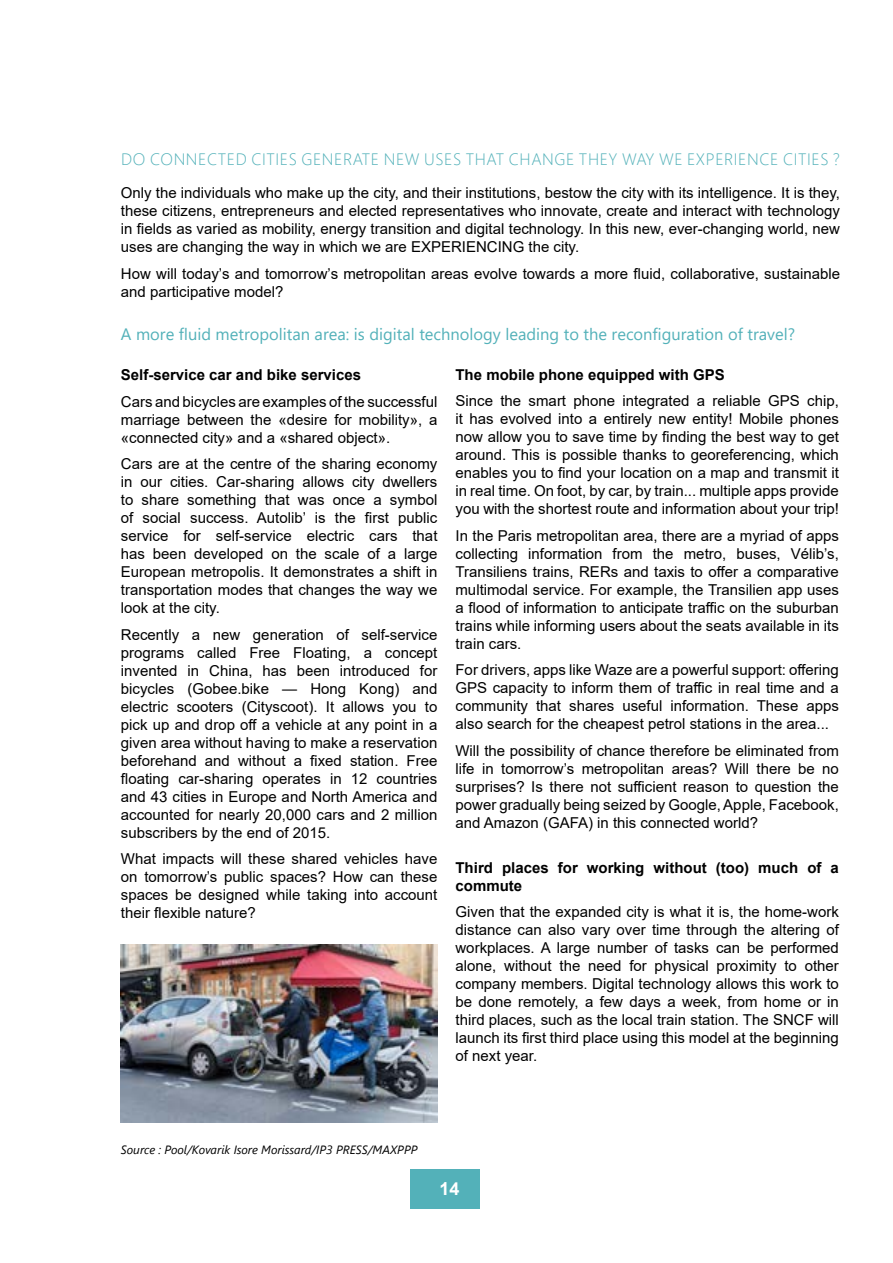
<style>
.page{position:relative;width:893px;height:1263px;background:#fff}
.page>*{position:absolute;margin:0;border:0;box-sizing:border-box;transform-origin:0 0}
.t1{font:700 18px "Arial";color:#fff}
.t2{font:16.5px "Segoe UI";color:#53b1b9}
.t3{font:300 16.5px "Segoe UI";letter-spacing:.035em;color:#53b1b9}
.t4{font:15px/18px "Arial";color:#000;text-align:justify}
.t5{font:700 15px/18px "Arial";color:#000}
.t6{font:italic 12px "Segoe UI";color:#000}
</style>
<div class="page">
<div style="left:410px;top:1169px;width:70px;height:40px;background:#53b1b9"></div>
<img style="left:121px;top:944px;width:316px;height:178px">
<p class="t3" style="left:121px;top:144px;width:720px">DO CONNECTED CITIES GENERATE NEW USES THAT CHANGE THEY WAY WE EXPERIENCE CITIES ?</p>
<p class="t4" style="left:121px;top:184px;width:721px">Only the individuals who make up the city, and their institutions, bestow the city with its intelligence. It is they, these citizens, entrepreneurs and elected representatives who innovate, create and interact with technology in fields as varied as mobility, energy transition and digital technology. In this new, ever-changing world, new uses are changing the way in which we are EXPERIENCING the city.</p>
<p class="t4" style="left:121px;top:264px;width:721px">How will today’s and tomorrow’s metropolitan areas evolve towards a more fluid, collaborative, sustainable and participative model?</p>
<p class="t2" style="left:121px;top:318px;width:676px">A more fluid metropolitan area: is digital technology leading to the reconfiguration of travel?</p>
<p class="t5" style="left:455px;top:365px;width:269px">The mobile phone equipped with GPS</p>
<p class="t4" style="left:455px;top:392px;width:385px">Since the smart phone integrated a reliable GPS chip, it has evolved into a entirely new entity! Mobile phones now allow you to save time by finding the best way to get around. This is possible thanks to georeferencing, which enables you to find your location on a map and transmit it in real time. On foot, by car, by train... multiple apps provide you with the shortest route and information about your trip!</p>
<p class="t4" style="left:455px;top:526px;width:385px">In the Paris metropolitan area, there are a myriad of apps collecting information from the metro, buses, Vélib’s, Transiliens trains, RERs and taxis to offer a comparative multimodal service. For example, the Transilien app uses a flood of information to anticipate traffic on the suburban trains while informing users about the seats available in its train cars.</p>
<p class="t4" style="left:455px;top:661px;width:385px">For drivers, apps like Waze are a powerful support: offering GPS capacity to inform them of traffic in real time and a community that shares useful information. These apps also search for the cheapest petrol stations in the area...</p>
<p class="t4" style="left:455px;top:741px;width:385px">Will the possibility of chance therefore be eliminated from life in tomorrow’s metropolitan areas? Will there be no surprises? Is there not sufficient reason to question the power gradually being seized by Google, Apple, Facebook, and Amazon (GAFA) in this connected world?</p>
<p class="t5" style="left:121px;top:366px;width:242px">Self-service car and bike services</p>
<p class="t4" style="left:121px;top:392px;width:318px">Cars and bicycles are examples of the successful marriage between the «desire for mobility», a «connected city» and a «shared object».</p>
<p class="t4" style="left:121px;top:455px;width:318px">Cars are at the centre of the sharing economy in our cities. Car-sharing allows city dwellers to share something that was once a symbol of social success. Autolib’ is the first public service for self-service electric cars that has been developed on the scale of a large European metropolis. It demonstrates a shift in transportation modes that changes the way we look at the city.</p>
<p class="t4" style="left:121px;top:625px;width:318px">Recently a new generation of self-service programs called Free Floating, a concept invented in China, has been introduced for bicycles (Gobee.bike — Hong Kong) and electric scooters (Cityscoot). It allows you to pick up and drop off a vehicle at any point in a given area without having to make a reservation beforehand and without a fixed station. Free floating car-sharing operates in 12 countries and 43 cities in Europe and North America and accounted for nearly 20,000 cars and 2 million subscribers by the end of 2015.</p>
<p class="t4" style="left:121px;top:850px;width:318px">What impacts will these shared vehicles have on tomorrow’s public spaces? How can these spaces be designed while taking into account their flexible nature?</p>
<p class="t5" style="left:455px;top:859px;width:385px">Third places for working without (too) much of a commute</p>
<p class="t4" style="left:455px;top:903px;width:385px">Given that the expanded city is what it is, the home-work distance can also vary over time through the altering of workplaces. A large number of tasks can be performed alone, without the need for physical proximity to other company members. Digital technology allows this work to be done remotely, a few days a week, from home or in third places, such as the local train station. The SNCF will launch its first third place using this model at the beginning of next year.</p>
<p class="t6" style="left:121px;top:1140px;width:298px">Source : Pool/Kovarik Isore Morissard/IP3 PRESS/MAXPPP</p>
<p class="t1" style="left:440px;top:1176px;width:22px">14</p>
</div>
